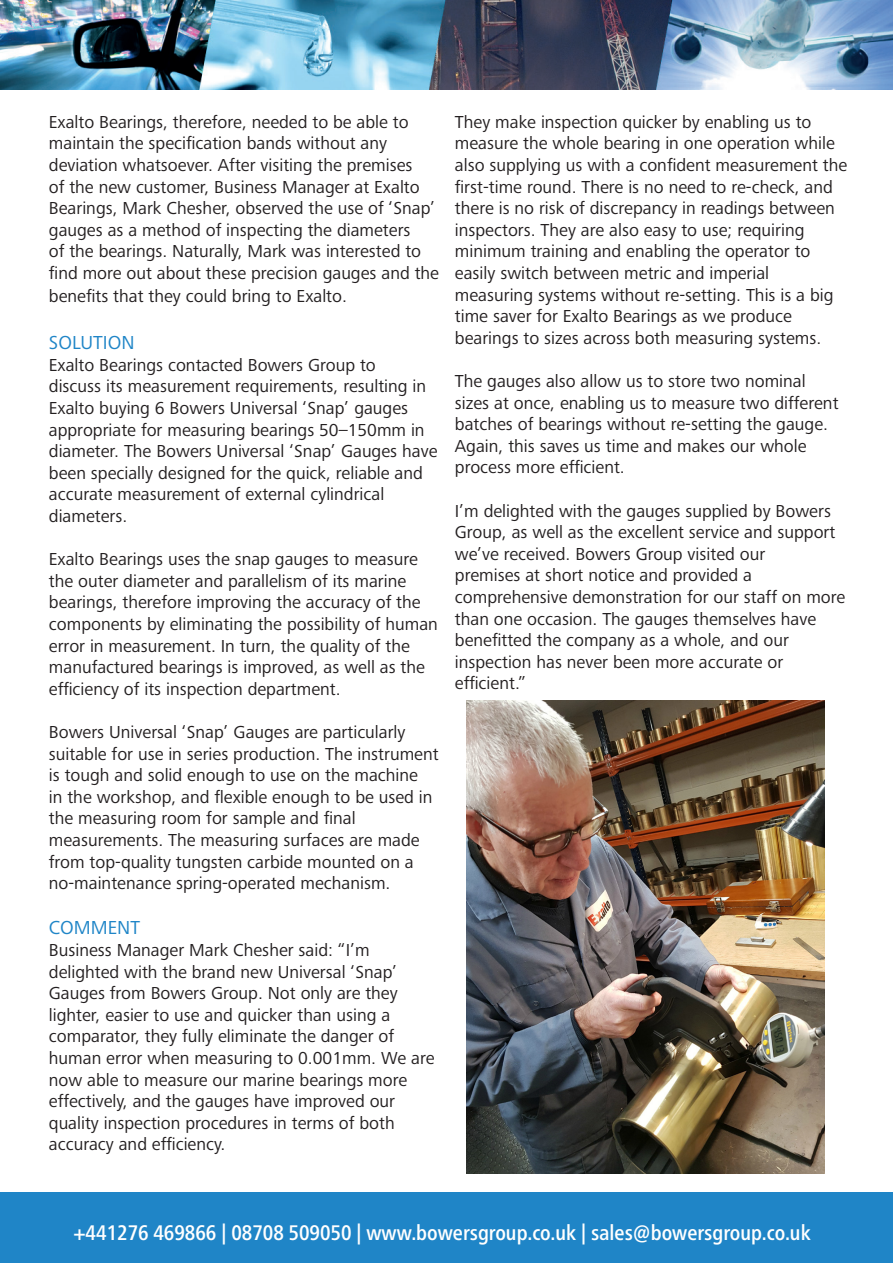
<style>
.page{position:relative;width:893px;height:1263px;background:#fff}
.page>*{position:absolute;margin:0;border:0;box-sizing:border-box;transform-origin:0 0}
.t1{font:500 condensed 21px "Frutiger Neue LT Pro";color:#fff}
.t2{font:19.5px "Frutiger Next LTW1 G";color:#1f85c7}
.t3{font:18px/21.6px "Frutiger Next LTW1 G";color:#231f20}
</style>
<div class="page">
<img style="left:0;top:0;width:893px;height:89px">
<div style="left:0;top:1193px;width:893px;height:70px;background:#1f85c7"></div>
<img style="left:467px;top:700px;width:357px;height:474px">
<p class="t3" style="left:49px;top:112px;width:361px">Exalto Bearings, therefore, needed to be able to maintain the specification bands without any</p>
<p class="t3" style="left:49px;top:155px;width:392px">deviation whatsoever. After visiting the premises<br>of the new customer, Business Manager at Exalto Bearings, Mark Chesher, observed the use of ‘Snap’ gauges as a method of inspecting the diameters<br>of the bearings. Naturally, Mark was interested to find more out about these precision gauges and the</p>
<p class="t3" style="left:49px;top:286px;width:300px">benefits that they could bring to Exalto.</p>
<p class="t2" style="left:49px;top:332px;width:87px">SOLUTION</p>
<p class="t3" style="left:49px;top:355px;width:328px">Exalto Bearings contacted Bowers Group to</p>
<p class="t3" style="left:49px;top:376px;width:390px">discuss its measurement requirements, resulting in Exalto buying 6 Bowers Universal ‘Snap’ gauges appropriate for measuring bearings 50–150mm in diameter. The Bowers Universal ‘Snap’ Gauges have been specially designed for the quick, reliable and accurate measurement of external cylindrical</p>
<p class="t3" style="left:49px;top:506px;width:80px">diameters.</p>
<p class="t3" style="left:49px;top:549px;width:391px">Exalto Bearings uses the snap gauges to measure the outer diameter and parallelism of its marine bearings, therefore improving the accuracy of the components by eliminating the possibility of human error in measurement. In turn, the quality of the manufactured bearings is improved, as well as the efficiency of its inspection department.</p>
<p class="t3" style="left:49px;top:722px;width:391px">Bowers Universal ‘Snap’ Gauges are particularly suitable for use in series production. The instrument is tough and solid enough to use on the machine<br>in the workshop, and flexible enough to be used in the measuring room for sample and final</p>
<p class="t3" style="left:49px;top:830px;width:372px">measurements. The measuring surfaces are made from top-quality tungsten carbide mounted on a no-maintenance spring-operated mechanism.</p>
<p class="t2" style="left:49px;top:917px;width:93px">COMMENT</p>
<p class="t3" style="left:49px;top:940px;width:322px">Business Manager Mark Chesher said: “I’m</p>
<p class="t3" style="left:49px;top:961px;width:350px">delighted with the brand new Universal ‘Snap’<br>Gauges from Bowers Group. Not only are they</p>
<p class="t3" style="left:49px;top:1004px;width:343px">lighter, easier to use and quicker than using a</p>
<p class="t3" style="left:49px;top:1026px;width:387px">comparator, they fully eliminate the danger of human error when measuring to 0.001mm. We are now able to measure our marine bearings more</p>
<p class="t3" style="left:49px;top:1091px;width:348px">effectively, and the gauges have improved our</p>
<p class="t3" style="left:49px;top:1112px;width:347px">quality inspection procedures in terms of both</p>
<p class="t3" style="left:49px;top:1134px;width:178px">accuracy and efficiency.</p>
<p class="t3" style="left:455px;top:112px;width:394px">They make inspection quicker by enabling us to measure the whole bearing in one operation while also supplying us with a confident measurement the first-time round. There is no need to re-check, and there is no risk of discrepancy in readings between inspectors. They are also easy to use; requiring</p>
<p class="t3" style="left:455px;top:241px;width:357px">minimum training and enabling the operator to</p>
<p class="t3" style="left:455px;top:263px;width:316px">easily switch between metric and imperial</p>
<p class="t3" style="left:455px;top:284px;width:380px">measuring systems without re-setting. This is a big time saver for Exalto Bearings as we produce</p>
<p class="t3" style="left:455px;top:328px;width:368px">bearings to sizes across both measuring systems.</p>
<p class="t3" style="left:455px;top:371px;width:385px">The gauges also allow us to store two nominal sizes at once, enabling us to measure two different batches of bearings without re-setting the gauge.<br>Again, this saves us time and makes our whole</p>
<p class="t3" style="left:455px;top:457px;width:171px">process more efficient.</p>
<p class="t3" style="left:455px;top:500px;width:382px">I’m delighted with the gauges supplied by Bowers<br>Group, as well as the excellent service and support we’ve received. Bowers Group visited our</p>
<p class="t3" style="left:455px;top:565px;width:299px">premises at short notice and provided a</p>
<p class="t3" style="left:455px;top:587px;width:392px">comprehensive demonstration for our staff on more than one occasion. The gauges themselves have benefitted the company as a whole, and our</p>
<p class="t3" style="left:455px;top:652px;width:330px">inspection has never been more accurate or</p>
<p class="t3" style="left:455px;top:673px;width:73px">efficient.”</p>
<p class="t1" style="left:73px;top:1220px;width:739px">+441276 469866 | 08708 509050 | www.bowersgroup.co.uk | sales@bowersgroup.co.uk</p>
</div>
